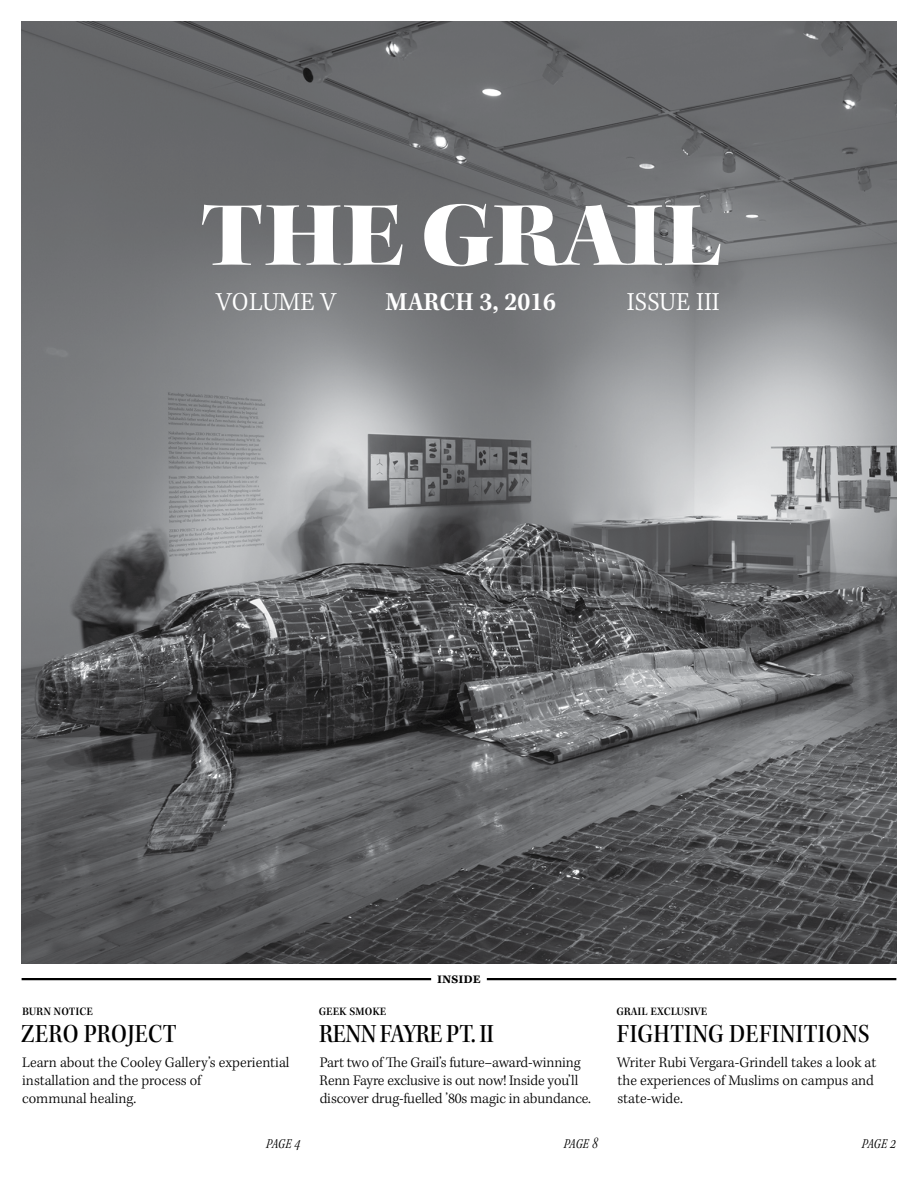
<style>
.page{position:relative;width:918px;height:1188px;background:#fff}
.page>*{position:absolute;margin:0;border:0;box-sizing:border-box;transform-origin:0 0}
.t1{font:90px "Kepler Std Black Ext Disp";color:#fff}
.t2{font:27px "Kepler Std Medium Scn Subh";letter-spacing:.01em;color:#000}
.t3{font:27px "Kepler Std Light Scn Capt";color:#fff}
.t4{font:27px "Kepler Std Medium Scn Subh";letter-spacing:-.015em;color:#000}
.t5{font:27px "Kepler Std Semibold Scn Capt";color:#fff}
.t6{font:18px "Kepler Std Light Cn It Subh";letter-spacing:-.005em;color:#000}
.t7{font:300 15px/18px "Kepler Std";letter-spacing:-.005em;color:#000}
.t8{font:15px "Kepler Std Medium Scn Subh";color:#000}
.t9{font:15px "Kepler Std Semibold Capt";color:#000}
</style>
<div class="page">
<img style="left:22px;top:22px;width:874px;height:941px">
<hr style="left:22px;top:978px;width:409px;height:2px;background:#000">
<hr style="left:487px;top:978px;width:409px;height:2px;background:#000">
<h1 class="t1" style="left:201px;top:183px;width:522px">THE GRAIL</h1>
<h2 class="t3" style="left:216px;top:287px;width:122px">VOLUME V</h2>
<h2 class="t5" style="left:386px;top:287px;width:172px">MARCH 3, 2016</h2>
<h2 class="t3" style="left:627px;top:287px;width:95px">ISSUE III</h2>
<p class="t8" style="left:22px;top:1002px;width:72px">Burn Notice</p>
<h2 class="t2" style="left:21px;top:1019px;width:157px">ZERO PROJECT</h2>
<p class="t7" style="left:22px;top:1054px;width:269px">Learn about the Cooley Gallery’s experiential installation and the process of<br>communal healing.</p>
<p class="t6" style="left:266px;top:1132px;width:36px">PAGE 4</p>
<p class="t9" style="left:437px;top:969px;width:45px">inside</p>
<p class="t8" style="left:319px;top:1002px;width:69px">Geek Smoke</p>
<h2 class="t4" style="left:319px;top:1019px;width:176px">RENN FAYRE PT. II</h2>
<p class="t7" style="left:320px;top:1054px;width:273px">Part two of The Grail’s future–award-winning<br>Renn Fayre exclusive is out now! Inside you’ll discover drug-fuelled ’80s magic in abundance.</p>
<p class="t6" style="left:564px;top:1132px;width:36px">PAGE 8</p>
<p class="t8" style="left:616px;top:1002px;width:93px">Grail Exclusive</p>
<h2 class="t2" style="left:617px;top:1019px;width:254px">FIGHTING DEFINITIONS</h2>
<p class="t7" style="left:617px;top:1054px;width:261px">Writer Rubi Vergara-Grindell takes a look at the experiences of Muslims on campus and state-wide.</p>
<p class="t6" style="left:862px;top:1132px;width:36px">PAGE 2</p>
</div>
